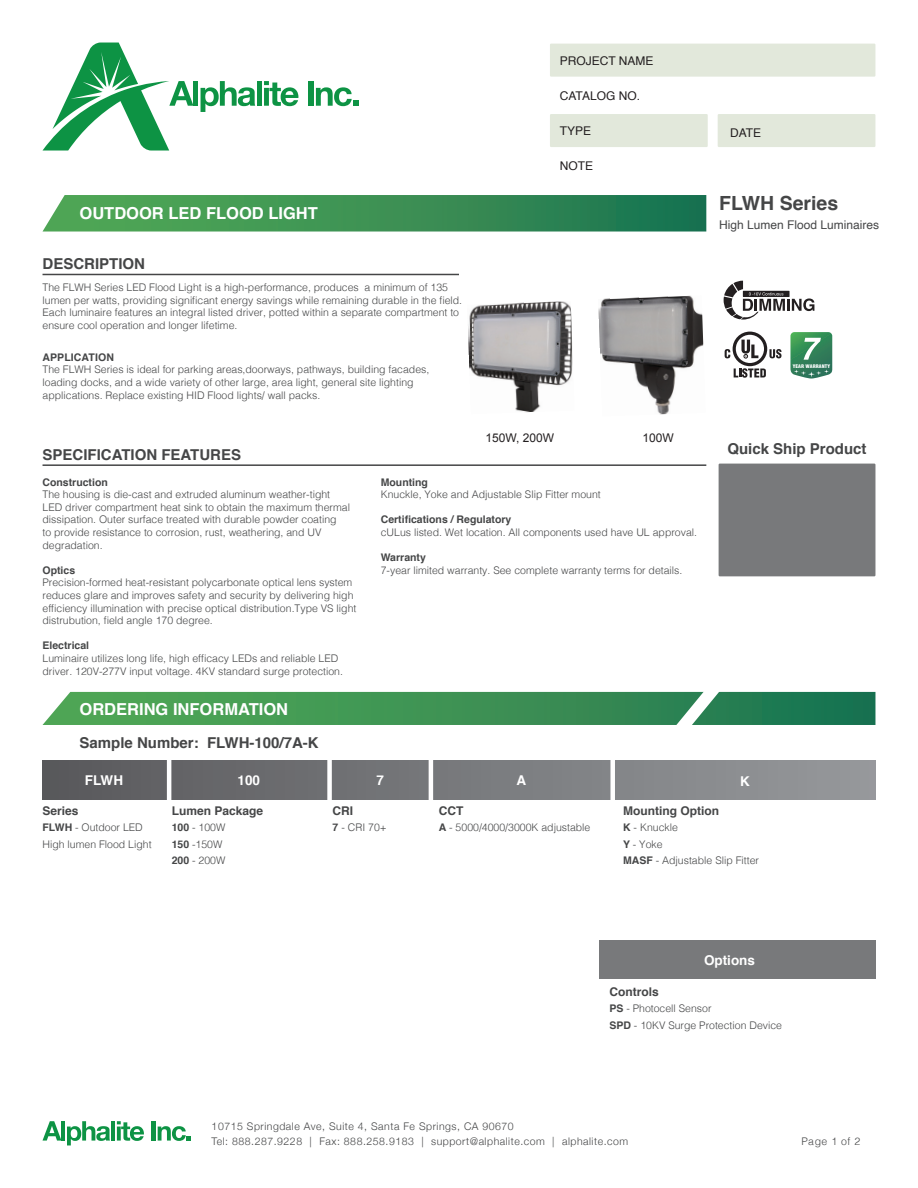
<style>
.page{position:relative;width:918px;height:1188px;background:#fff}
.page>*{position:absolute;margin:0;border:0;box-sizing:border-box;transform-origin:0 0}
.t1{font:700 19.5px "Helvetica";color:#454647}
.t2{font:700 16.5px "Helvetica";color:#fff}
.t3{font:700 15px "Helvetica";color:#454647}
.t4{font:700 13.5px "Helvetica";color:#fff}
.t5{font:700 12px "Helvetica";color:#454647}
.t6{font:12px "Helvetica";color:#231f20}
.t7{font:12px "Helvetica";color:#454647}
.t8{font:12px "Arial";color:#231f20}
.t9{font:300 10.5px/12.6px "Helvetica";color:#454647}
.t10{font:300 10.5px/15px "Helvetica Neue";letter-spacing:.05em;color:#454647}
.t11{font:700 10.5px "Helvetica";color:#454647}
.t12{font:900 condensed 4.8px "Swiss 721 BT";letter-spacing:.01em;color:#fff;scale:1.07 1}
.s1{font-weight:700}
</style>
<div class="page">
<svg style="left:43px;top:1121px;width:18px;height:20px"></svg>
<hr style="left:61px;top:1121px;width:4px;height:20px;background:#0d9344">
<svg style="left:67px;top:1121px;width:43px;height:24px"></svg>
<hr style="left:111px;top:1121px;width:4px;height:20px;background:#0d9344">
<svg style="left:117px;top:1121px;width:27px;height:20px"></svg>
<div style="left:151px;top:1121px;width:5px;height:20px;background:#0d9344"></div>
<svg style="left:158px;top:1126px;width:33px;height:15px"></svg>
<div style="left:43px;top:761px;width:832px;height:39px;background:linear-gradient(to right,#59595c,#96999c)"></div>
<div style="left:550px;top:44px;width:325px;height:33px;background:#e2e8db"></div>
<div style="left:550px;top:114px;width:158px;height:33px;background:#e2e8db"></div>
<div style="left:718px;top:114px;width:157px;height:33px;background:#e2e8db"></div>
<svg style="left:43px;top:195px;width:663px;height:37px;background:#3f9358"></svg>
<hr style="left:43px;top:274px;width:416px;height:1px;background:#454647">
<hr style="left:43px;top:464px;width:663px;height:2px;background:#454647">
<div style="left:719px;top:464px;width:156px;height:112px;background:#78797b"></div>
<svg style="left:43px;top:691px;width:832px;height:34px;background:#45965e"></svg>
<div style="left:599px;top:941px;width:276px;height:38px;background:#78797b"></div>
<hr style="left:167px;top:758px;width:4px;height:46px;background:#fff">
<div style="left:327px;top:758px;width:5px;height:46px;background:#fff"></div>
<hr style="left:429px;top:758px;width:4px;height:46px;background:#fff">
<div style="left:610px;top:758px;width:5px;height:46px;background:#fff"></div>
<svg style="left:43px;top:43px;width:150px;height:108px"></svg>
<div style="left:193px;top:81px;width:5px;height:25px;background:#0d9344"></div>
<svg style="left:201px;top:81px;width:54px;height:31px"></svg>
<div style="left:257px;top:81px;width:5px;height:25px;background:#0d9344"></div>
<svg style="left:264px;top:81px;width:35px;height:25px"></svg>
<div style="left:308px;top:81px;width:5px;height:25px;background:#0d9344"></div>
<svg style="left:316px;top:87px;width:42px;height:19px"></svg>
<img style="left:598px;top:295px;width:106px;height:120px">
<img style="left:468px;top:301px;width:105px;height:112px">
<svg style="left:724px;top:281px;width:90px;height:39px"></svg>
<svg style="left:790px;top:332px;width:42px;height:47px;background:#529871"></svg>
<svg style="left:734px;top:368px;width:32px;height:10px"></svg>
<svg style="left:769px;top:349px;width:13px;height:9px"></svg>
<svg style="left:733px;top:332px;width:34px;height:34px"></svg>
<div style="left:736px;top:335px;width:28px;height:28px;background:#fff;border-radius:50%"></div>
<svg style="left:741px;top:340px;width:17px;height:18px"></svg>
<svg style="left:725px;top:349px;width:5px;height:9px"></svg>
<h2 class="t2" style="left:80px;top:200px;width:240px">OUTDOOR LED FLOOD LIGHT</h2>
<h3 class="t3" style="left:43px;top:252px;width:104px">DESCRIPTION</h3>
<p class="t9" style="left:43px;top:280px;width:421px">The FLWH Series LED Flood Light is a high-performance, produces a minimum of 135 lumen per watts, providing significant energy savings while remaining durable in the field.<br>Each luminaire features an integral listed driver, potted within a separate compartment to ensure cool operation and longer lifetime.</p>
<p class="t11" style="left:43px;top:349px;width:73px">APPLICATION</p>
<p class="t9" style="left:43px;top:363px;width:388px">The FLWH Series is ideal for parking areas,doorways, pathways, building facades, loading docks, and a wide variety of other large, area light, general site lighting applications. Replace existing HID Flood lights/ wall packs.</p>
<h3 class="t3" style="left:43px;top:443px;width:200px">SPECIFICATION FEATURES</h3>
<p class="t6" style="left:560px;top:52px;width:95px">PROJECT NAME</p>
<p class="t6" style="left:560px;top:87px;width:82px">CATALOG NO.</p>
<p class="t6" style="left:560px;top:122px;width:33px">TYPE</p>
<p class="t6" style="left:560px;top:157px;width:35px">NOTE</p>
<p class="t8" style="left:485px;top:430px;width:70px">150W, 200W</p>
<p class="t8" style="left:642px;top:430px;width:33px">100W</p>
<p class="t11" style="left:43px;top:473px;width:67px">Construction</p>
<p class="t9" style="left:43px;top:487px;width:309px">The housing is die-cast and extruded aluminum weather-tight LED driver compartment heat sink to obtain the maximum thermal dissipation. Outer surface treated with durable powder coating<br>to provide resistance to corrosion, rust, weathering, and UV degradation.</p>
<p class="t11" style="left:43px;top:562px;width:34px">Optics</p>
<p class="t9" style="left:43px;top:576px;width:315px">Precision-formed heat-resistant polycarbonate optical lens system reduces glare and improves safety and security by delivering high efficiency illumination with precise optical distribution.Type VS light distrubution, field angle 170 degree.</p>
<p class="t11" style="left:43px;top:637px;width:48px">Electrical</p>
<p class="t9" style="left:43px;top:651px;width:302px">Luminaire utilizes long life, high efficacy LEDs and reliable LED driver. 120V-277V input voltage. 4KV standard surge protection.</p>
<h2 class="t2" style="left:80px;top:696px;width:210px">ORDERING INFORMATION</h2>
<h3 class="t3" style="left:80px;top:731px;width:241px">Sample Number: FLWH-100/7A-K</h3>
<p class="t11" style="left:381px;top:473px;width:49px">Mounting</p>
<p class="t9" style="left:381px;top:487px;width:221px">Knuckle, Yoke and Adjustable Slip Fitter mount</p>
<p class="t11" style="left:381px;top:511px;width:132px">Certifications / Regulatory</p>
<p class="t9" style="left:381px;top:525px;width:318px">cULus listed. Wet location. All components used have UL approval.</p>
<p class="t11" style="left:381px;top:549px;width:47px">Warranty</p>
<p class="t9" style="left:381px;top:563px;width:303px">7-year limited warranty. See complete warranty terms for details.</p>
<p class="t6" style="left:730px;top:123px;width:33px">DATE</p>
<h1 class="t1" style="left:719px;top:187px;width:121px">FLWH Series</h1>
<p class="t7" style="left:719px;top:216px;width:162px">High Lumen Flood Luminaires</p>
<p class="t12" style="left:793px;top:363px;width:36px">YEAR WARRANTY</p>
<h3 class="t3" style="left:727px;top:436px;width:141px">Quick Ship Product</h3>
<p class="t4" style="left:85px;top:770px;width:40px">FLWH</p>
<p class="t5" style="left:43px;top:801px;width:38px">Series</p>
<p class="t9" style="left:43px;top:819px;width:111px;line-height:16.5px"><span class="s1">FLWH</span> - Outdoor LED<br>High lumen Flood Light</p>
<p class="t4" style="left:238px;top:769px;width:24px">100</p>
<p class="t5" style="left:172px;top:801px;width:93px">Lumen Package</p>
<p class="t9" style="left:172px;top:819px;width:55px;line-height:16.5px"><span class="s1">100</span> - 100W<br><span class="s1">150</span> -150W<br><span class="s1">200</span> - 200W</p>
<p class="t4" style="left:517px;top:769px;width:11px">A</p>
<p class="t4" style="left:376px;top:770px;width:9px">7</p>
<p class="t4" style="left:740px;top:770px;width:11px">K</p>
<p class="t5" style="left:333px;top:801px;width:22px">CRI</p>
<p class="t9" style="left:333px;top:821px;width:56px"><span class="s1">7</span> - CRI 70+</p>
<p class="t5" style="left:439px;top:801px;width:26px">CCT</p>
<p class="t9" style="left:439px;top:820px;width:153px"><span class="s1">A</span> - 5000/4000/3000K adjustable</p>
<p class="t5" style="left:623px;top:801px;width:97px">Mounting Option</p>
<p class="t9" style="left:623px;top:818px;width:137px;line-height:16.5px"><span class="s1">K</span> - Knuckle<br><span class="s1">Y</span> - Yoke<br><span class="s1">MASF</span> - Adjustable Slip Fitter</p>
<p class="t4" style="left:704px;top:949px;width:53px">Options</p>
<p class="t5" style="left:609px;top:982px;width:51px">Controls</p>
<p class="t9" style="left:609px;top:1000px;width:174px;line-height:16.5px"><span class="s1">PS</span> - Photocell Sensor<br><span class="s1">SPD</span> - 10KV Surge Protection Device</p>
<p class="t10" style="left:212px;top:1118px;width:418px">10715 Springdale Ave, Suite 4, Santa Fe Springs, CA 90670<br>Tel: 888.287.9228 | Fax: 888.258.9183 | support@alphalite.com | alphalite.com</p>
<p class="t9" style="left:801px;top:1135px;width:60px">Page 1 of 2</p>
</div>
